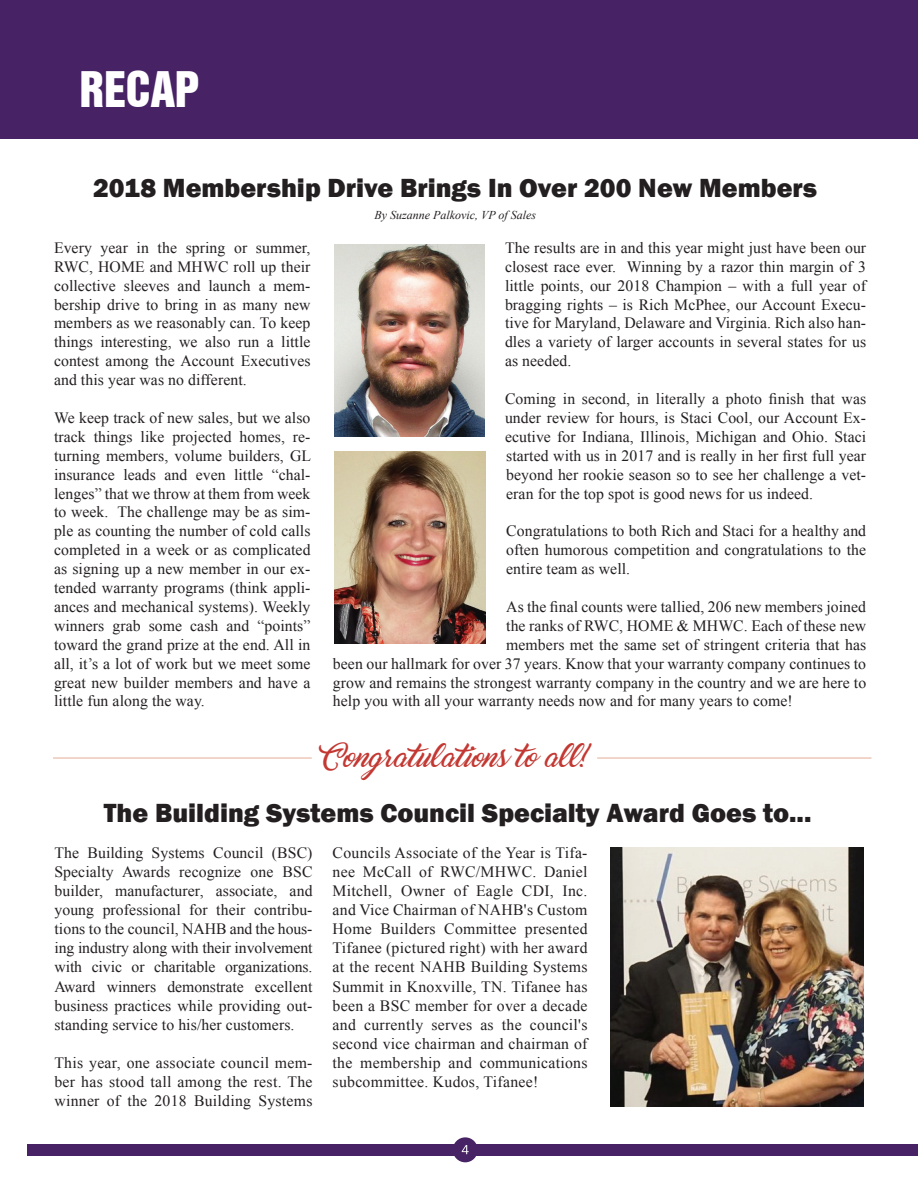
<style>
.page{position:relative;width:918px;height:1188px;background:#fff}
.page>*{position:absolute;margin:0;border:0;box-sizing:border-box;transform-origin:0 0}
.t1{font:45px "Swiss 921 BT Regular A";color:#fff}
.t2{font:800 27px "Franklin Gothic";color:#231f20}
.t3{font:24px "Marguerite";color:#c33832}
.t4{font:15.75px/18.9px "Times New Roman";letter-spacing:.005em;color:#231f20;text-align:justify}
.t5{font:italic 12px "Times New Roman";color:#231f20}
</style>
<div class="page">
<div style="left:27px;top:1144px;width:891px;height:12px;background:#472265"></div>
<div style="left:453px;top:1137px;width:25px;height:25px;background:#472265;border-radius:50%"></div>
<div style="left:0;top:0;width:918px;height:139px;background:#472265"></div>
<svg style="left:462px;top:1145px;width:7px;height:9px"></svg>
<img style="left:335px;top:244px;width:150px;height:193px">
<img style="left:334px;top:451px;width:152px;height:192px">
<img style="left:610px;top:848px;width:254px;height:259px">
<hr style="left:53px;top:757px;width:259px;height:2px;background:#edc7b8">
<hr style="left:597px;top:757px;width:275px;height:2px;background:#edc7b8">
<h1 class="t1" style="left:80px;top:60px;width:121px">RECAP</h1>
<p class="t2" style="left:93px;top:170px;width:726px">2018 Membership Drive Brings In Over 200 New Members</p>
<p class="t4" style="left:54px;top:238px;width:258px">Every year in the spring or summer, RWC, HOME and MHWC roll up their collective sleeves and launch a mem&shy;bership drive to bring in as many new members as we reasonably can. To keep things interesting, we also run a little contest among the Account Executives and this year was no different.</p>
<p class="t4" style="left:54px;top:408px;width:259px">We keep track of new sales, but we also track things like projected homes, re&shy;turning members, volume builders, GL insurance leads and even little “chal&shy;lenges” that we throw at them from week to week. The challenge may be as sim&shy;ple as counting the number of cold calls completed in a week or as complicated as signing up a new member in our ex&shy;tended warranty programs (think appli&shy;ances and mechanical systems). Weekly winners grab some cash and “points” toward the grand prize at the end. All in all, it’s a lot of work but we meet some great new builder members and have a little fun along the way.</p>
<p class="t5" style="left:374px;top:207px;width:163px">By Suzanne Palkovic, VP of Sales</p>
<p class="t4" style="left:505px;top:238px;width:363px">The results are in and this year might just have been our closest race ever. Winning by a razor thin margin of 3 little points, our 2018 Champion – with a full year of bragging rights – is Rich McPhee, our Account Execu&shy;tive for Maryland, Delaware and Virginia. Rich also han&shy;dles a variety of larger accounts in several states for us as needed.</p>
<p class="t4" style="left:505px;top:389px;width:363px">Coming in second, in literally a photo finish that was under review for hours, is Staci Cool, our Account Ex&shy;ecutive for Indiana, Illinois, Michigan and Ohio. Staci started with us in 2017 and is really in her first full year beyond her rookie season so to see her challenge a vet&shy;eran for the top spot is good news for us indeed.</p>
<p class="t4" style="left:506px;top:521px;width:361px">Congratulations to both Rich and Staci for a healthy and often humorous competition and congratulations to the entire team as well.</p>
<p class="t4" style="left:506px;top:597px;width:361px">As the final counts were tallied, 206 new members joined</p>
<p class="t4" style="left:506px;top:616px;width:361px">the ranks of RWC, HOME &amp; MHWC. Each of these new</p>
<p class="t4" style="left:506px;top:635px;width:361px">members met the same set of stringent criteria that has</p>
<p class="t4" style="left:333px;top:654px;width:535px">been our hallmark for over 37 years. Know that your warranty company continues to</p>
<p class="t4" style="left:333px;top:673px;width:535px">grow and remains the strongest warranty company in the country and we are here to</p>
<p class="t4" style="left:333px;top:691px;width:461px">help you with all your warranty needs now and for many years to come!</p>
<p class="t3" style="left:325px;top:745px;width:270px">Congratulations to all!</p>
<p class="t2" style="left:104px;top:795px;width:709px">The Building Systems Council Specialty Award Goes to...</p>
<p class="t4" style="left:333px;top:843px;width:256px">Councils Associate of the Year is Tifa&shy;nee McCall of RWC/MHWC. Daniel Mitchell, Owner of Eagle CDI, Inc. and Vice Chairman of NAHB's Custom Home Builders Committee presented Tifanee (pictured right) with her award at the recent NAHB Building Systems Summit in Knoxville, TN. Tifanee has been a BSC member for over a decade and currently serves as the council's second vice chairman and chairman of the membership and communications subcommittee. Kudos, Tifanee!</p>
<p class="t4" style="left:54px;top:843px;width:260px">The Building Systems Council (BSC)<br>Specialty Awards recognize one BSC builder, manufacturer, associate, and young professional for their contribu&shy;tions to the council, NAHB and the hous&shy;ing industry along with their involvement with civic or charitable organizations.<br>Award winners demonstrate excellent business practices while providing out&shy;standing service to his/her customers.</p>
<p class="t4" style="left:54px;top:1053px;width:260px">This year, one associate council mem&shy;ber has stood tall among the rest. The winner of the 2018 Building Systems</p>
</div>
